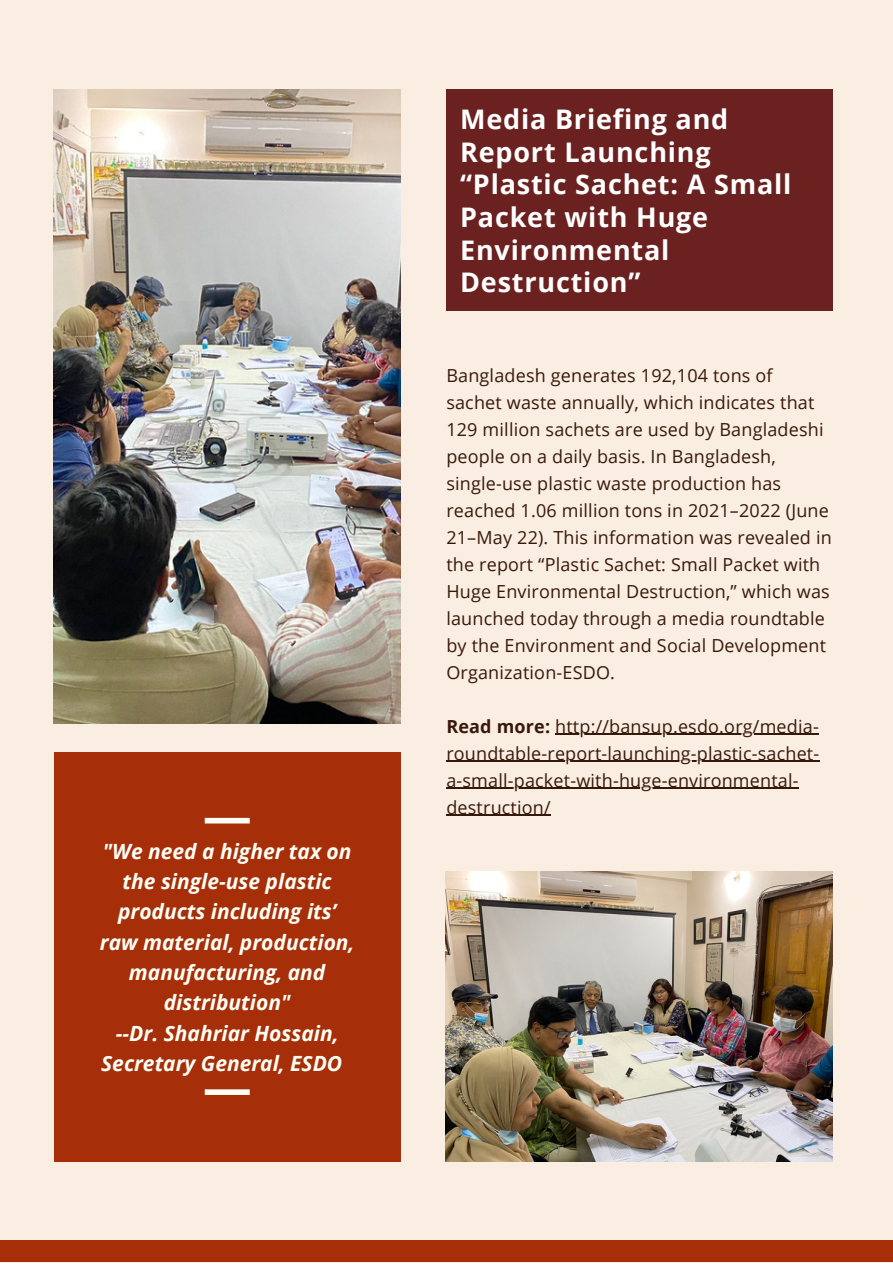
<style>
.page{position:relative;width:893px;height:1264px;background:#fff}
.page>*{position:absolute;margin:0;border:0;box-sizing:border-box;transform-origin:0 0}
.t1{font:700 27px/32.5px "Open Sans";letter-spacing:.03em;color:#fff}
.t2{font:italic 700 21px/30.3px "Open Sans";color:#fffff6;text-align:center}
.t3{font:18px/27px "Open Sans";letter-spacing:.01em;color:#37190b}
.s1{font-weight:700}
</style>
<div class="page">
<div style="left:0;top:0;width:892px;height:1262px;background:#faede1"></div>
<div style="left:0;top:1240px;width:892px;height:21px;background:#a62f09"></div>
<div style="left:54px;top:752px;width:346px;height:409px;background:#a62f09"></div>
<div style="left:205px;top:817px;width:45px;height:6px;background:#fffff6"></div>
<div style="left:205px;top:1089px;width:45px;height:5px;background:#fffff6"></div>
<img style="left:54px;top:89px;width:346px;height:634px">
<img style="left:445px;top:871px;width:387px;height:290px">
<div style="left:445px;top:89px;width:387px;height:222px;background:#6b211f"></div>
<hr style="left:555px;top:733px;width:263px;height:2px;background:#37190b">
<hr style="left:446px;top:760px;width:373px;height:2px;background:#37190b">
<hr style="left:446px;top:787px;width:352px;height:2px;background:#37190b">
<hr style="left:446px;top:814px;width:105px;height:2px;background:#37190b">
<p class="t2" style="left:100px;top:835px;width:256px">"We need a higher tax on the single-use plastic products including its’ raw material, production, manufacturing, and distribution"<br>--Dr. Shahriar Hossain,<br>Secretary General, ESDO</p>
<h1 class="t1" style="left:460px;top:102px;width:333px">Media Briefing and<br>Report Launching “Plastic Sachet: A Small<br>Packet with Huge<br>Environmental<br>Destruction”</h1>
<p class="t3" style="left:446px;top:361px;width:387px">Bangladesh generates 192,104 tons of sachet waste annually, which indicates that 129 million sachets are used by Bangladeshi people on a daily basis. In Bangladesh, single-use plastic waste production has reached 1.06 million tons in 2021–2022 (June 21–May 22). This information was revealed in the report “Plastic Sachet: Small Packet with Huge Environmental Destruction,” which was launched today through a media roundtable by the Environment and Social Development Organization-ESDO.</p>
<p class="t3" style="left:446px;top:712px;width:374px"><span class="s1">Read more:</span> http://bansup.esdo.org/media&shy;roundtable-report-launching-plastic-sachet&shy;a-small-packet-with-huge-environmental&shy;destruction/</p>
</div>
